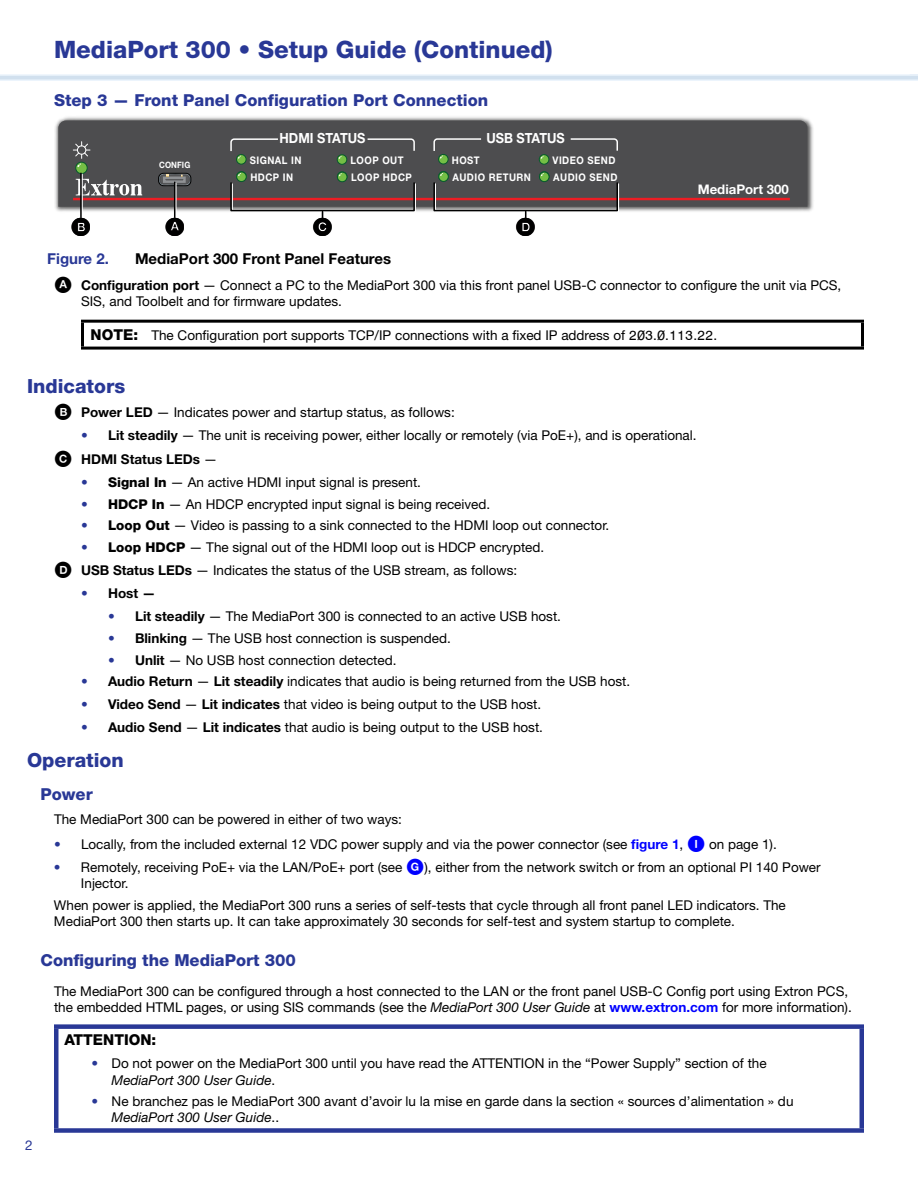
<style>
.page{position:relative;width:918px;height:1188px;background:#fff}
.page>*{position:absolute;margin:0;border:0;box-sizing:border-box;transform-origin:0 0}
.t1{font:800 24px "Helvetica Neue LT Std";color:#293896}
.t2{font:800 19.5px "Helvetica Neue LT Std";color:#293896}
.t3{font:800 16.5px "Helvetica Neue LT Std";color:#293896}
.t4{font:700 15px "Helvetica Neue LT Std";color:#000}
.t5{font:800 15px "Helvetica Neue LT Std";color:#000}
.t6{font:700 15px "Helvetica Neue LT Std";color:#293896}
.t7{font:700 13.95px "Helvetica Neue LT Std";color:#fff;scale:.91 1}
.t8{font:13.5px/16.2px "Helvetica Neue LT Std";color:#000}
.t9{font:700 13.5px "Helvetica Neue LT Std";color:#000}
.t10{font:13.5px "Helvetica Neue LT Std";color:#293896}
.t11{font:700 13.2px "Helvetica Neue LT Std";color:#fff}
.t12{font:700 10.5px/16.8px "Helvetica Neue LT Std";letter-spacing:.05em;color:#fff;scale:.91 1}
.t13{font:700 8.7px "Helvetica Neue LT Std";letter-spacing:.01em;color:#fff;scale:.9 1}
.s1{font-weight:700}
.s2{font-weight:800;font-size:15px}
.s3{font-family:"Extron Mono"}
.s4{color:#293896}
.s5{font-weight:800}
.s6{font-weight:400;color:#293896}
.s7{font-weight:700;color:#00f}
.s8{font-style:italic}
</style>
<div class="page">
<svg style="left:0;top:74px;width:918px;height:7px;background:#dde9f4"></svg>
<img style="left:55px;top:117px;width:758px;height:95px">
<div style="left:58px;top:120px;width:749px;height:87px;background:#4d4d4f"></div>
<svg style="left:76px;top:179px;width:66px;height:16px"></svg>
<hr style="left:74px;top:198px;width:715px;height:2px;background:#ed1d24">
<div style="left:76px;top:162px;width:11px;height:12px;background:#74be45;border-radius:50%"></div>
<div style="left:75px;top:162px;width:13px;height:12px;border:1px solid #06592d;border-radius:50%"></div>
<svg style="left:73px;top:142px;width:17px;height:25px"></svg>
<div style="left:236px;top:171px;width:11px;height:11px;border:1px solid #06592d;border-radius:50%"></div>
<svg style="left:366px;top:138px;width:50px;height:14px"></svg>
<div style="left:236px;top:155px;width:10px;height:9px;background:#74be45;border-radius:50%"></div>
<div style="left:236px;top:154px;width:10px;height:10px;border:1px solid #06592d;border-radius:50%"></div>
<svg style="left:230px;top:138px;width:49px;height:21px"></svg>
<div style="left:237px;top:172px;width:9px;height:10px;background:#74be45;border-radius:50%"></div>
<div style="left:236px;top:172px;width:11px;height:10px;border:1px solid #06592d;border-radius:50%"></div>
<svg style="left:337px;top:155px;width:10px;height:9px"></svg>
<div style="left:337px;top:154px;width:10px;height:11px;border:1px solid #06592d;border-radius:50%"></div>
<svg style="left:337px;top:172px;width:10px;height:10px"></svg>
<div style="left:337px;top:172px;width:10px;height:10px;border:1px solid #06592d;border-radius:50%"></div>
<div style="left:158px;top:173px;width:33px;height:13px;border:1px solid #000;border-radius:5px"></div>
<svg style="left:159px;top:173px;width:32px;height:13px"></svg>
<div style="left:163px;top:177px;width:23px;height:6px;border:2px solid #8f9194"></div>
<div style="left:438px;top:171px;width:11px;height:10px;border:1px solid #06592d;border-radius:50%"></div>
<svg style="left:569px;top:138px;width:50px;height:14px"></svg>
<div style="left:439px;top:154px;width:9px;height:10px;background:#74be45;border-radius:50%"></div>
<div style="left:438px;top:154px;width:10px;height:10px;border:1px solid #06592d;border-radius:50%"></div>
<svg style="left:433px;top:138px;width:50px;height:21px"></svg>
<div style="left:439px;top:172px;width:9px;height:9px;background:#74be45;border-radius:50%"></div>
<div style="left:438px;top:172px;width:11px;height:10px;border:1px solid #06592d;border-radius:50%"></div>
<div style="left:539px;top:171px;width:10px;height:11px;border:1px solid #06592d;border-radius:50%"></div>
<svg style="left:539px;top:155px;width:10px;height:9px"></svg>
<div style="left:539px;top:154px;width:10px;height:11px;border:1px solid #06592d;border-radius:50%"></div>
<div style="left:539px;top:172px;width:10px;height:10px;background:#74be45;border-radius:50%"></div>
<div style="left:539px;top:172px;width:10px;height:10px;border:1px solid #06592d;border-radius:50%"></div>
<div style="left:230px;top:182px;width:185px;height:29px;border:2px solid #000"></div>
<hr style="left:175px;top:183px;width:2px;height:36px;background:#fff">
<hr style="left:174px;top:182px;width:1px;height:36px;background:#000">
<hr style="left:81px;top:174px;width:2px;height:45px;background:#fff">
<hr style="left:80px;top:173px;width:2px;height:45px;background:#000">
<div style="left:433px;top:182px;width:185px;height:29px;border:2px solid #000"></div>
<hr style="left:81px;top:320px;width:783px;height:3px;background:#000">
<hr style="left:81px;top:323px;width:3px;height:24px;background:#000">
<hr style="left:861px;top:323px;width:3px;height:24px;background:#000">
<hr style="left:81px;top:347px;width:783px;height:3px;background:#000">
<div style="left:54px;top:1024px;width:810px;height:5px;background:#293896"></div>
<hr style="left:54px;top:1029px;width:4px;height:99px;background:#293896">
<hr style="left:860px;top:1029px;width:4px;height:99px;background:#293896">
<div style="left:54px;top:1128px;width:810px;height:5px;background:#293896"></div>
<svg style="left:314px;top:211px;width:18px;height:9px"></svg>
<svg style="left:517px;top:211px;width:18px;height:9px"></svg>
<h1 class="t1" style="left:54px;top:35px;width:500px">MediaPort 300 • Setup Guide (Continued)</h1>
<p class="t3" style="left:54px;top:91px;width:436px">Step 3 — Front Panel Configuration Port Connection</p>
<p class="t13" style="left:159px;top:160px;width:36px">CONFIG</p>
<p class="t7" style="left:280px;top:130px;width:96px">HDMI STATUS</p>
<p class="t12" style="left:250px;top:152px;width:58px">SIGNAL IN<br>HDCP IN</p>
<p class="t12" style="left:350px;top:152px;width:69px">LOOP OUT<br>LOOP HDCP</p>
<p class="t7" style="left:486px;top:130px;width:88px">USB STATUS</p>
<p class="t12" style="left:452px;top:152px;width:89px">HOST<br>AUDIO RETURN</p>
<p class="t12" style="left:553px;top:152px;width:73px">VIDEO SEND<br>AUDIO SEND</p>
<p class="t11" style="left:698px;top:181px;width:93px">MediaPort 300</p>
<p class="t6" style="left:47px;top:249px;width:63px">Figure 2.</p>
<p class="t4" style="left:135px;top:249px;width:258px">MediaPort 300 Front Panel Features</p>
<p class="t8" style="left:81px;top:277px;width:762px"><span class="s1">Configuration port</span> — Connect a PC to the MediaPort 300 via this front panel USB-C connector to configure the unit via PCS,<br>SIS, and Toolbelt and for firmware updates.</p>
<p class="t8" style="left:91px;top:327px;width:628px"><span class="s2">NOTE:</span> The Configuration port supports TCP/IP connections with a fixed IP address of <span class="s3">203</span>.<span class="s3">0</span>.<span class="s3">113</span>.<span class="s3">22</span>.</p>
<h2 class="t2" style="left:27px;top:375px;width:100px">Indicators</h2>
<p class="t8" style="left:81px;top:404px;width:375px"><span class="s1">Power LED</span> — Indicates power and startup status, as follows:</p>
<p class="t8" style="left:81px;top:422px;width:617px;line-height:24.8px"><span class="s4">•</span> <span class="s1">Lit steadily</span> — The unit is receiving power, either locally or remotely (via PoE+), and is operational.<br><span class="s1">HDMI Status LEDs</span> —</p>
<p class="t8" style="left:81px;top:474px;width:342px"><span class="s4">•</span> <span class="s5">Signal In</span> — An active HDMI input signal is present.</p>
<p class="t8" style="left:81px;top:496px;width:411px"><span class="s4">•</span> <span class="s5">HDCP In</span> — An HDCP encrypted input signal is being received.</p>
<p class="t8" style="left:81px;top:517px;width:530px"><span class="s4">•</span> <span class="s5">Loop Out</span> — Video is passing to a sink connected to the HDMI loop out connector.</p>
<p class="t8" style="left:81px;top:535px;width:465px;line-height:23.4px"><span class="s4">•</span> <span class="s5">Loop HDCP</span> — The signal out of the HDMI loop out is HDCP encrypted.<br><span class="s1">USB Status LEDs</span> — Indicates the status of the USB stream, as follows:</p>
<p class="t9" style="left:81px;top:585px;width:76px"><span class="s6">•</span> Host —</p>
<p class="t8" style="left:108px;top:608px;width:455px"><span class="s4">•</span> <span class="s1">Lit steadily</span> — The MediaPort 300 is connected to an active USB host.</p>
<p class="t8" style="left:108px;top:630px;width:344px"><span class="s4">•</span> <span class="s1">Blinking</span> — The USB host connection is suspended.</p>
<p class="t8" style="left:108px;top:651px;width:290px"><span class="s4">•</span> <span class="s1">Unlit</span> — No USB host connection detected.</p>
<p class="t8" style="left:81px;top:673px;width:551px"><span class="s4">•</span> <span class="s1">Audio Return</span> — <span class="s1">Lit steadily</span> indicates that audio is being returned from the USB host.</p>
<p class="t8" style="left:81px;top:696px;width:462px"><span class="s4">•</span> <span class="s1">Video Send</span> — <span class="s1">Lit indicates</span> that video is being output to the USB host.</p>
<p class="t8" style="left:81px;top:719px;width:464px"><span class="s4">•</span> <span class="s1">Audio Send</span> — <span class="s1">Lit indicates</span> that audio is being output to the USB host.</p>
<h2 class="t2" style="left:27px;top:749px;width:98px">Operation</h2>
<p class="t3" style="left:40px;top:784px;width:54px">Power</p>
<p class="t8" style="left:54px;top:811px;width:350px">The MediaPort 300 can be powered in either of two ways:</p>
<p class="t8" style="left:54px;top:836px;width:631px"><span class="s4">•</span> Locally, from the included external 12 VDC power supply and via the power connector (see <span class="s7">figure 1</span>,</p>
<p class="t8" style="left:709px;top:836px;width:69px">on page 1).</p>
<p class="t8" style="left:54px;top:859px;width:350px"><span class="s4">•</span> Remotely, receiving PoE+ via the LAN/PoE+ port (see</p>
<p class="t8" style="left:424px;top:859px;width:398px">), either from the network switch or from an optional PI 140 Power</p>
<p class="t8" style="left:54px;top:873px;width:733px;line-height:21.6px;text-indent:27px">Injector.<br>When power is applied, the MediaPort 300 runs a series of self-tests that cycle through all front panel LED indicators. The</p>
<p class="t8" style="left:54px;top:913px;width:682px">MediaPort 300 then starts up. It can take approximately 30 seconds for self-test and system startup to complete.</p>
<p class="t3" style="left:40px;top:951px;width:257px">Configuring the MediaPort 300</p>
<p class="t8" style="left:54px;top:983px;width:799px">The MediaPort 300 can be configured through a host connected to the LAN or the front panel USB-C Config port using Extron PCS, the embedded HTML pages, or using SIS commands (see the <span class="s8">MediaPort 300 User Guide</span> at <span class="s7">www.extron.com</span> for more information).</p>
<p class="t5" style="left:64px;top:1031px;width:93px">ATTENTION:</p>
<p class="t8" style="left:112px;top:1055px;width:657px;text-indent:-20px"><span class="s4">•</span> Do not power on the MediaPort 300 until you have read the ATTENTION in the “Power Supply” section of the<br><span class="s8">MediaPort 300 User Guide</span>.</p>
<p class="t8" style="left:112px;top:1093px;width:683px;text-indent:-20px"><span class="s4">•</span> Ne branchez pas le MediaPort 300 avant d’avoir lu la mise en garde dans la section « sources d’alimentation » du<br><span class="s8">MediaPort 300 User Guide</span>..</p>
<p class="t10" style="left:25px;top:1138px;width:9px">2</p>
</div>
